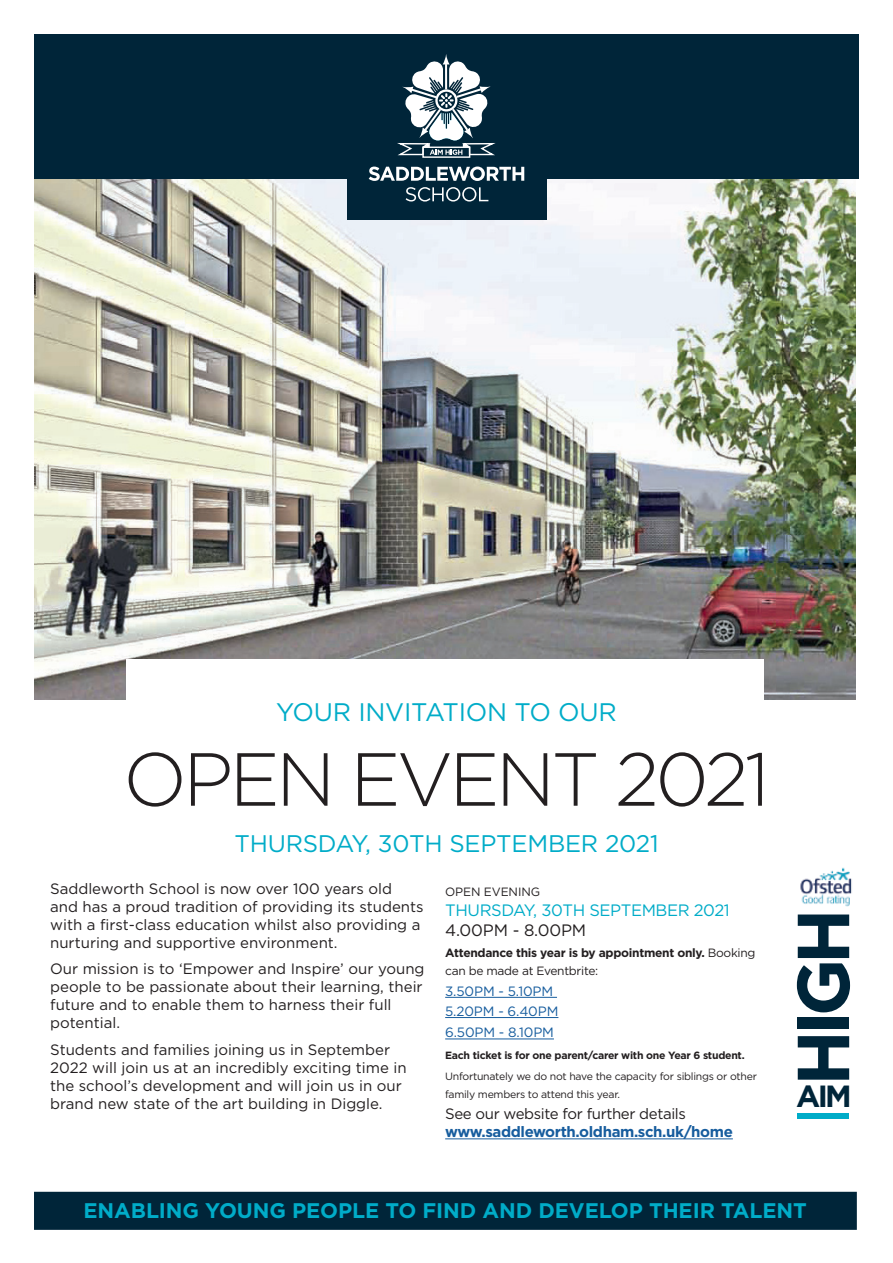
<style>
.page{position:relative;width:893px;height:1263px;background:#fff}
.page>*{position:absolute;margin:0;border:0;box-sizing:border-box;transform-origin:0 0}
.t1{font:300 75px "Gotham";letter-spacing:-.05em;color:#231f20}
.t2{font:700 73.5px "Gotham";color:#002539}
.t3{font:700 30.6px "Gotham";color:#002539}
.t4{font:25.35px "Gotham";letter-spacing:-.01em;color:#00acc8}
.t5{font:24px "Gotham";letter-spacing:-.01em;color:#00acc8}
.t6{font:700 21.15px "Gotham";letter-spacing:-.005em;color:#00acc8}
.t7{font:16.5px "Gotham";letter-spacing:-.025em;color:#00acc8}
.t8{font:16.5px "Gotham";letter-spacing:-.01em;color:#231f20}
.t9{font:15px/18px "Gotham";color:#231f20}
.t10{font:700 15px "Gotham";letter-spacing:-.025em;color:#175d9e}
.t11{font:15px "Gotham";letter-spacing:-.025em;color:#231f20}
.t12{font:13.5px "Gotham";letter-spacing:-.01em;color:#175d9e}
.t13{font:700 12px/18px "Gotham";letter-spacing:-.025em;color:#231f20}
.t14{font:12px "Gotham";letter-spacing:-.01em;color:#231f20}
.t15{font:10.5px/18px "Gotham";letter-spacing:-.025em;color:#231f20}
.t16{font:700 10.5px "Gotham";letter-spacing:-.025em;color:#231f20}
.s1{font-weight:400}
</style>
<div class="page">
<img style="left:34px;top:179px;width:822px;height:520px">
<div style="left:34px;top:34px;width:825px;height:145px;background:#002539"></div>
<div style="left:34px;top:1192px;width:823px;height:38px;background:#002539"></div>
<div style="left:347px;top:61px;width:200px;height:159px;background:#002539"></div>
<img style="left:800px;top:867px;width:52px;height:40px">
<svg style="left:369px;top:167px;width:155px;height:14px"></svg>
<svg style="left:406px;top:187px;width:82px;height:15px"></svg>
<div style="left:422px;top:147px;width:48px;height:11px;border:1px solid #fff"></div>
<svg style="left:397px;top:54px;width:99px;height:102px"></svg>
<div style="left:126px;top:659px;width:638px;height:206px;background:#fff"></div>
<div style="left:797px;top:1112px;width:52px;height:6px;background:#00acc8"></div>
<hr style="left:445px;top:997px;width:112px;height:1px;background:#175d9e">
<hr style="left:445px;top:1017px;width:113px;height:1px;background:#175d9e">
<hr style="left:445px;top:1039px;width:109px;height:1px;background:#175d9e">
<hr style="left:445px;top:1138px;width:288px;height:1px;background:#175d9e">
<p class="t4" style="left:276px;top:698px;width:342px">YOUR INVITATION TO OUR</p>
<p class="t1" style="left:123px;top:732px;width:648px">OPEN EVENT 2021</p>
<p class="t5" style="left:234px;top:830px;width:426px">THURSDAY, 30TH SEPTEMBER 2021</p>
<p class="t9" style="left:50px;top:879px;width:375px">Saddleworth School is now over 100 years old<br>and has a proud tradition of providing its students with a first-class education whilst also providing a nurturing and supportive environment.</p>
<p class="t9" style="left:50px;top:960px;width:376px">Our mission is to ‘Empower and Inspire’ our young people to be passionate about their learning, their future and to enable them to harness their full potential.</p>
<p class="t9" style="left:50px;top:1040px;width:358px">Students and families joining us in September 2022 will join us at an incredibly exciting time in the school’s development and will join us in our brand new state of the art building in Diggle.</p>
<p class="t14" style="left:445px;top:885px;width:96px">OPEN EVENING</p>
<p class="t7" style="left:445px;top:901px;width:286px">THURSDAY, 30TH SEPTEMBER 2021</p>
<p class="t8" style="left:445px;top:921px;width:143px">4.00PM - 8.00PM</p>
<p class="t13" style="left:445px;top:944px;width:312px">Attendance this year is by appointment only. <span class="s1">Booking can be made at Eventbrite:</span></p>
<p class="t12" style="left:445px;top:983px;width:110px">3.50PM - 5.10PM</p>
<p class="t12" style="left:445px;top:1003px;width:115px">5.20PM - 6.40PM</p>
<p class="t12" style="left:445px;top:1025px;width:110px">6.50PM - 8.10PM</p>
<p class="t16" style="left:445px;top:1048px;width:301px">Each ticket is for one parent/carer with one Year 6 student.</p>
<p class="t15" style="left:445px;top:1067px;width:313px">Unfortunately we do not have the capacity for siblings or other family members to attend this year.</p>
<p class="t11" style="left:445px;top:1106px;width:242px">See our website for further details</p>
<p class="t10" style="left:445px;top:1122px;width:289px">www.saddleworth.oldham.sch.uk/home</p>
<p class="t2" style="left:774px;top:1086px;width:179px;rotate:-90deg">HIGH</p>
<p class="t3" style="left:796px;top:1076px;width:57px">AIM</p>
<p class="t6" style="left:84px;top:1196px;width:725px">ENABLING YOUNG PEOPLE TO FIND AND DEVELOP THEIR TALENT</p>
</div>
